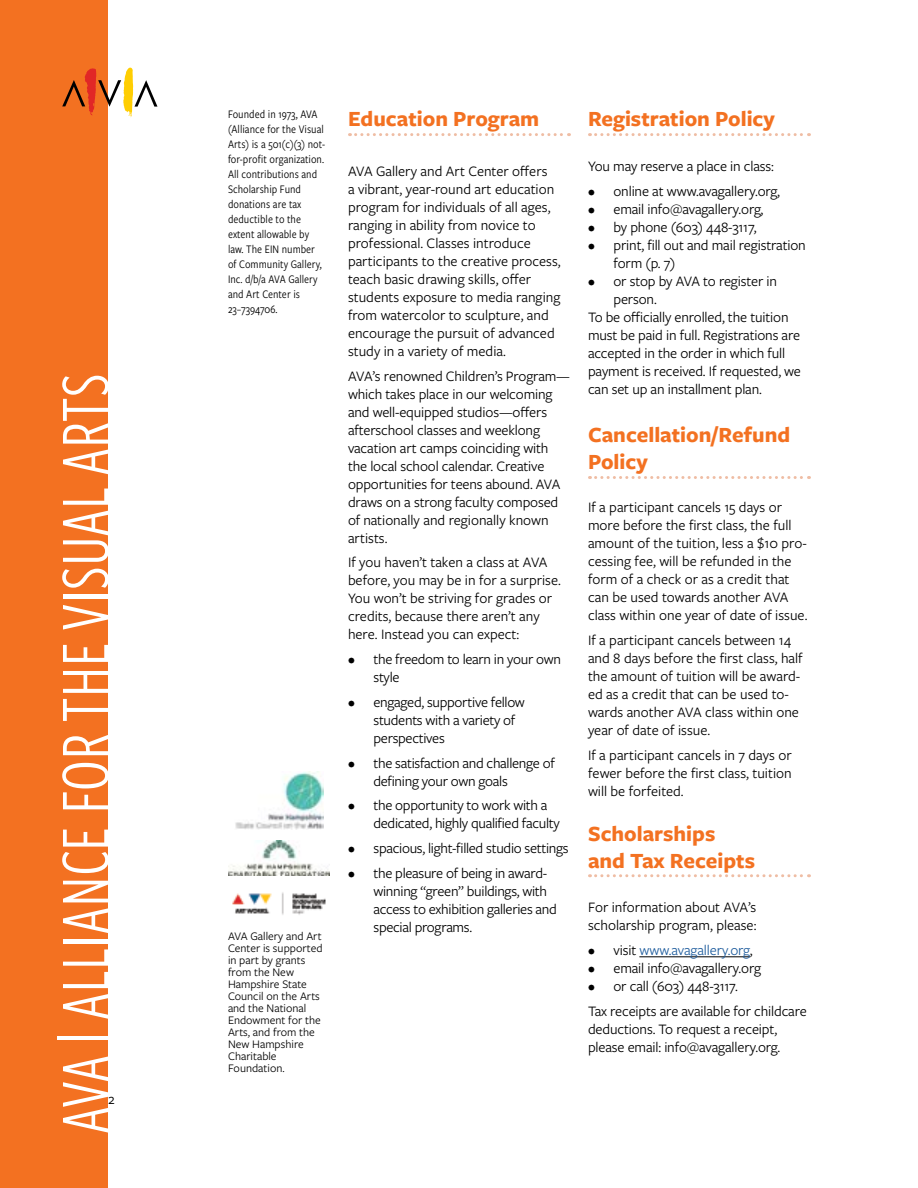
<style>
.page{position:relative;width:918px;height:1188px;background:#fff}
.page>*{position:absolute;margin:0;border:0;box-sizing:border-box;transform-origin:0 0}
.t1{font:72px "Freight Sans Cmp Pro";color:#fff}
.t2{font:700 22.5px/27px "Freight Sans Pro";color:#f37121}
.t3{font:15px/18px "Freight Sans Pro";letter-spacing:-.01em;color:#000}
.t4{font:15px "Freight Sans Pro";letter-spacing:-.01em;color:#215e9e}
.t5{font:12px/15px "Freight Sans Cnd Pro";color:#000}
.t6{font:12px/12px "Freight Sans Pro";color:#000}
.s1{color:#000}
</style>
<div class="page">
<div style="left:0;top:0;width:108px;height:1188px;background:#f37121"></div>
<svg style="left:62px;top:68px;width:96px;height:50px"></svg>
<svg style="left:350px;top:133px;width:219px;height:3px"></svg>
<svg style="left:590px;top:133px;width:219px;height:3px"></svg>
<svg style="left:590px;top:476px;width:219px;height:3px"></svg>
<svg style="left:590px;top:874px;width:219px;height:3px"></svg>
<hr style="left:639px;top:957px;width:111px;height:1px;background:#000">
<img style="left:232px;top:892px;width:94px;height:23px">
<img style="left:235px;top:771px;width:89px;height:59px">
<img style="left:228px;top:840px;width:102px;height:35px">
<h1 class="t1" style="left:37px;top:1134px;width:762px;rotate:-90deg">AVA | ALLIANCE FOR THE VISUAL ARTS</h1>
<p class="t3" style="left:108px;top:1089px;width:8px">2</p>
<p class="t5" style="left:228px;top:106px;width:99px">Founded in 1973, AVA (Alliance for the Visual<br>Arts) is a 501(c)(3) not&shy;for-profit organization.<br>All contributions and<br>Scholarship Fund donations are tax deductible to the extent allowable by law. The EIN number of Community Gallery,<br>Inc. d/b/a AVA Gallery and Art Center is<br>23–7394706.</p>
<p class="t6" style="left:228px;top:929px;width:96px">AVA Gallery and Art<br>Center is supported in part by grants from the New<br>Hampshire State<br>Council on the Arts and the National<br>Endowment for the<br>Arts, and from the<br>New Hampshire<br>Charitable<br>Foundation.</p>
<h2 class="t2" style="left:348px;top:105px;width:193px">Education Program</h2>
<p class="t3" style="left:348px;top:161px;width:214px">AVA Gallery and Art Center offers<br>a vibrant, year-round art education program for individuals of all ages, ranging in ability from novice to professional. Classes introduce participants to the creative process, teach basic drawing skills, offer students exposure to media ranging from watercolor to sculpture, and encourage the pursuit of advanced study in a variety of media.</p>
<p class="t3" style="left:348px;top:366px;width:224px">AVA’s renowned Children’s Program— which takes place in our welcoming and well-equipped studios—offers afterschool classes and weeklong vacation art camps coinciding with the local school calendar. Creative opportunities for teens abound. AVA draws on a strong faculty composed of nationally and regionally known artists.</p>
<p class="t3" style="left:348px;top:553px;width:214px">If you haven’t taken a class at AVA before, you may be in for a surprise.<br>You won’t be striving for grades or credits, because there aren’t any here. Instead you can expect:</p>
<p class="t3" style="left:374px;top:650px;width:189px;text-indent:-26px">• the freedom to learn in your own style</p>
<p class="t3" style="left:374px;top:692px;width:153px;text-indent:-26px">• engaged, supportive fellow students with a variety of perspectives</p>
<p class="t3" style="left:374px;top:753px;width:183px;text-indent:-26px">• the satisfaction and challenge of defining your own goals</p>
<p class="t3" style="left:374px;top:796px;width:188px;text-indent:-26px">• the opportunity to work with a dedicated, highly qualified faculty</p>
<p class="t3" style="left:348px;top:839px;width:222px">• spacious, light-filled studio settings</p>
<p class="t3" style="left:374px;top:863px;width:185px;text-indent:-26px">• the pleasure of being in award&shy;winning “green” buildings, with access to exhibition galleries and special programs.</p>
<h2 class="t2" style="left:588px;top:105px;width:188px">Registration Policy</h2>
<p class="t3" style="left:588px;top:156px;width:188px">You may reserve a place in class:</p>
<p class="t3" style="left:588px;top:181px;width:193px">• online at www.avagallery.org,</p>
<p class="t3" style="left:588px;top:199px;width:177px">• email info@avagallery.org,</p>
<p class="t3" style="left:588px;top:217px;width:170px">• by phone (603) 448-3117,</p>
<p class="t3" style="left:614px;top:235px;width:194px;text-indent:-26px">• print, fill out and mail registration form (p. 7)</p>
<p class="t3" style="left:588px;top:271px;width:191px">• or stop by AVA to register in</p>
<p class="t3" style="left:614px;top:289px;width:45px">person.</p>
<p class="t3" style="left:588px;top:307px;width:202px">To be officially enrolled, the tuition</p>
<p class="t3" style="left:588px;top:325px;width:214px">must be paid in full. Registrations are</p>
<p class="t3" style="left:588px;top:343px;width:199px">accepted in the order in which full</p>
<p class="t3" style="left:588px;top:361px;width:215px">payment is received. If requested, we</p>
<p class="t3" style="left:588px;top:379px;width:175px">can set up an installment plan.</p>
<h2 class="t2" style="left:588px;top:421px;width:204px">Cancellation/Refund<br>Policy</h2>
<p class="t3" style="left:588px;top:498px;width:221px">If a participant cancels 15 days or more before the first class, the full amount of the tuition, less a $10 pro&shy;cessing fee, will be refunded in the form of a check or as a credit that can be used towards another AVA class within one year of date of issue.</p>
<p class="t3" style="left:588px;top:630px;width:216px">If a participant cancels between 14 and 8 days before the first class, half the amount of tuition will be award&shy;ed as a credit that can be used to&shy;wards another AVA class within one year of date of issue.</p>
<p class="t3" style="left:588px;top:745px;width:205px;text-align:justify">If a participant cancels in 7 days or fewer before the first class, tuition will be forfeited.</p>
<h2 class="t2" style="left:588px;top:819px;width:169px">Scholarships and Tax Receipts</h2>
<p class="t3" style="left:588px;top:898px;width:170px">For information about AVA’s scholarship program, please:</p>
<p class="t4" style="left:588px;top:940px;width:166px"><span class="s1">• visit</span> www.avagallery.org<span class="s1">,</span></p>
<p class="t3" style="left:588px;top:958px;width:175px">• email info@avagallery.org</p>
<p class="t3" style="left:588px;top:973px;width:220px;line-height:24.8px">• or call (603) 448-3117.<br>Tax receipts are available for childcare</p>
<p class="t3" style="left:588px;top:1019px;width:194px">deductions. To request a receipt, please email: info@avagallery.org.</p>
</div>
